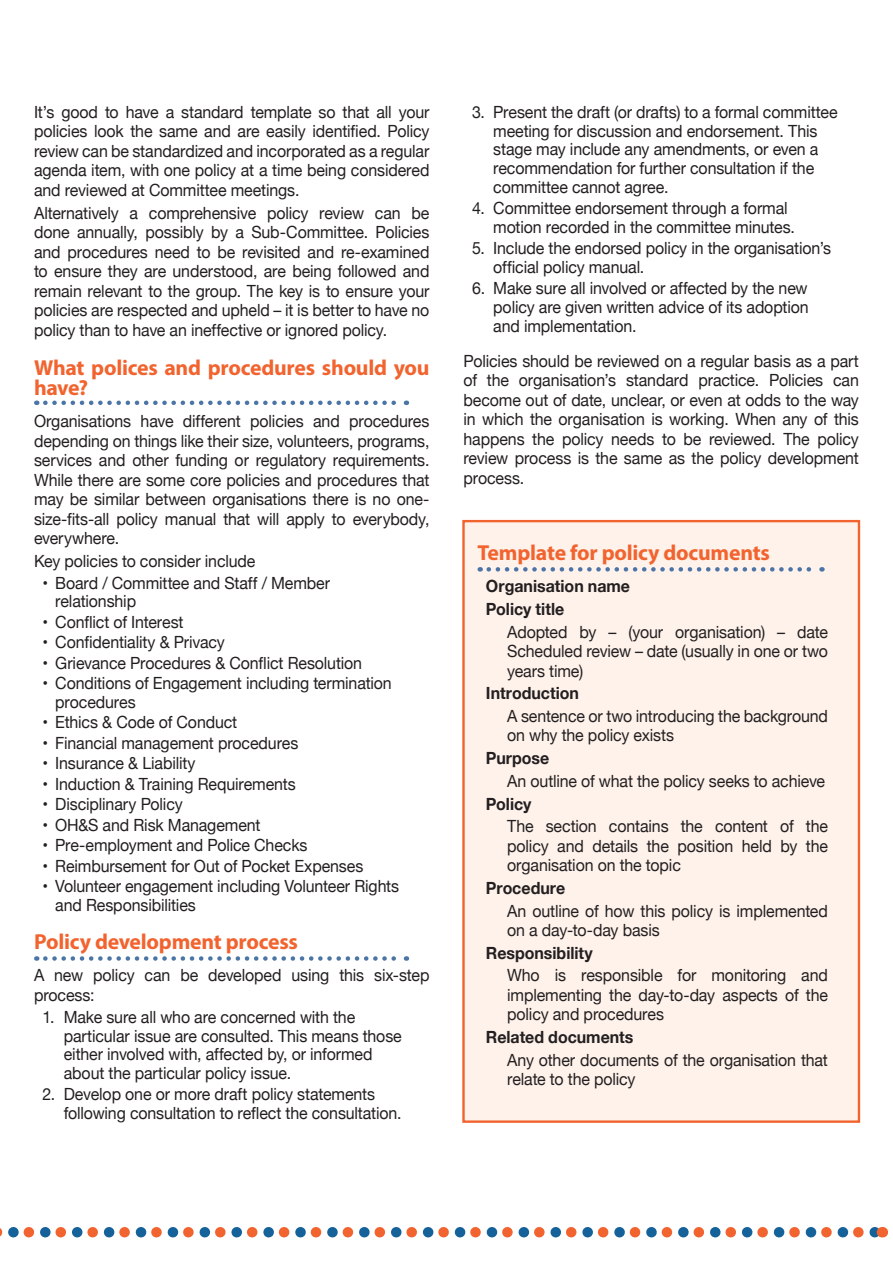
<style>
.page{position:relative;width:893px;height:1263px;background:#fff}
.page>*{position:absolute;margin:0;border:0;box-sizing:border-box;transform-origin:0 0}
.subheader{font:700 21.75px "Myriad Pro";letter-spacing:-.01em;color:#f2642f}
.Subheader_2_lines{font:700 21.75px/19.5px "Myriad Pro";letter-spacing:-.01em;color:#f2642f}
.text{font:16.8px/19.5px "Helvetica Neue";letter-spacing:-.01em;color:#231f20;scale:.95 1}
.text-2{font:700 16.8px "Helvetica Neue";color:#231f20;scale:.95 1}
</style>
<div class="page">
<svg style="left:0;top:1227px;width:883px;height:10px"></svg>
<svg style="left:45px;top:401px;width:362px;height:4px"></svg>
<svg style="left:45px;top:956px;width:362px;height:5px"></svg>
<div style="left:463px;top:521px;width:396px;height:601px;background:#fef2eb"></div>
<svg style="left:489px;top:567px;width:333px;height:5px"></svg>
<div style="left:462px;top:520px;width:398px;height:603px;border:2px solid #f2642f"></div>
<p class="text" style="left:34px;top:103px;width:418px;text-align:justify">It’s good to have a standard template so that all your policies look the same and are easily identified. Policy review can be standardized and incorporated as a regular agenda item, with one policy at a time being considered and reviewed at Committee meetings.</p>
<p class="text" style="left:34px;top:204px;width:418px;text-align:justify">Alternatively a comprehensive policy review can be done annually, possibly by a Sub-Committee. Policies and procedures need to be revisited and re-examined to ensure they are understood, are being followed and remain relevant to the group. The key is to ensure your policies are respected and upheld – it is better to have no policy than to have an ineffective or ignored policy.</p>
<p class="Subheader_2_lines" style="left:34px;top:357px;width:397px">What polices and procedures should you have?</p>
<p class="text" style="left:34px;top:412px;width:418px;text-align:justify">Organisations have different policies and procedures depending on things like their size, volunteers, programs, services and other funding or regulatory requirements.<br>While there are some core policies and procedures that may be similar between organisations there is no one&shy;size-fits-all policy manual that will apply to everybody, everywhere.</p>
<p class="text" style="left:34px;top:552px;width:235px">Key policies to consider include</p>
<p class="text" style="left:55px;top:574px;width:291px;line-height:18.8px;text-indent:-13px">• Board / Committee and Staff / Member relationship</p>
<p class="text" style="left:43px;top:613px;width:150px">• Conflict of Interest</p>
<p class="text" style="left:43px;top:634px;width:193px">• Confidentiality &amp; Privacy</p>
<p class="text" style="left:43px;top:654px;width:338px">• Grievance Procedures &amp; Conflict Resolution</p>
<p class="text" style="left:55px;top:675px;width:356px;line-height:18.8px;text-indent:-13px">• Conditions of Engagement including termination procedures</p>
<p class="text" style="left:43px;top:714px;width:207px">• Ethics &amp; Code of Conduct</p>
<p class="text" style="left:43px;top:734px;width:271px">• Financial management procedures</p>
<p class="text" style="left:43px;top:755px;width:163px">• Insurance &amp; Liability</p>
<p class="text" style="left:43px;top:775px;width:268px">• Induction &amp; Training Requirements</p>
<p class="text" style="left:43px;top:795px;width:149px">• Disciplinary Policy</p>
<p class="text" style="left:43px;top:816px;width:231px">• OH&amp;S and Risk Management</p>
<p class="text" style="left:43px;top:836px;width:280px">• Pre-employment and Police Checks</p>
<p class="text" style="left:43px;top:857px;width:339px">• Reimbursement for Out of Pocket Expenses</p>
<p class="text" style="left:55px;top:878px;width:363px;line-height:18.8px;text-indent:-13px">• Volunteer engagement including Volunteer Rights and Responsibilities</p>
<p class="subheader" style="left:34px;top:927px;width:266px">Policy development process</p>
<p class="text" style="left:34px;top:966px;width:418px">A new policy can be developed using this six-step process:</p>
<p class="text" style="left:64px;top:1008px;width:357px;line-height:18.8px;text-indent:-21px">1. Make sure all who are concerned with the particular issue are consulted. This means those either involved with, affected by, or informed about the particular policy issue.</p>
<p class="text" style="left:64px;top:1086px;width:357px;line-height:18.8px;text-indent:-21px">2. Develop one or more draft policy statements following consultation to reflect the consultation.</p>
<p class="text" style="left:493px;top:103px;width:364px;line-height:18.8px;text-indent:-21px">3. Present the draft (or drafts) to a formal committee meeting for discussion and endorsement. This stage may include any amendments, or even a recommendation for further consultation if the committee cannot agree.</p>
<p class="text" style="left:493px;top:200px;width:319px;line-height:18.8px;text-indent:-21px">4. Committee endorsement through a formal motion recorded in the committee minutes.</p>
<p class="text" style="left:493px;top:240px;width:357px;line-height:18.8px;text-indent:-21px">5. Include the endorsed policy in the organisation’s official policy manual.</p>
<p class="text" style="left:493px;top:280px;width:333px;line-height:18.8px;text-align:justify;text-indent:-21px">6. Make sure all involved or affected by the new policy are given written advice of its adoption and implementation.</p>
<p class="text" style="left:463px;top:352px;width:418px;text-align:justify">Policies should be reviewed on a regular basis as a part of the organisation’s standard practice. Policies can become out of date, unclear, or even at odds to the way in which the organisation is working. When any of this happens the policy needs to be reviewed. The policy review process is the same as the policy development process.</p>
<p class="subheader" style="left:477px;top:538px;width:294px">Template for policy documents</p>
<p class="text-2" style="left:486px;top:573px;width:153px">Organisation name</p>
<p class="text-2" style="left:486px;top:596px;width:84px">Policy title</p>
<p class="text" style="left:507px;top:623px;width:339px;text-align:justify">Adopted by – (your organisation) – date Scheduled review – date (usually in one or two years time)</p>
<p class="text-2" style="left:486px;top:680px;width:99px">Introduction</p>
<p class="text" style="left:507px;top:707px;width:339px">A sentence or two introducing the background on why the policy exists</p>
<p class="text-2" style="left:486px;top:745px;width:68px">Purpose</p>
<p class="text" style="left:507px;top:772px;width:336px">An outline of what the policy seeks to achieve</p>
<p class="text-2" style="left:486px;top:790px;width:49px">Policy</p>
<p class="text" style="left:507px;top:817px;width:339px;text-align:justify">The section contains the content of the policy and details the position held by the organisation on the topic</p>
<p class="text-2" style="left:486px;top:875px;width:85px">Procedure</p>
<p class="text" style="left:507px;top:902px;width:339px">An outline of how this policy is implemented on a day-to-day basis</p>
<p class="text-2" style="left:486px;top:939px;width:114px">Responsibility</p>
<p class="text" style="left:507px;top:967px;width:339px;text-align:justify">Who is responsible for monitoring and implementing the day-to-day aspects of the policy and procedures</p>
<p class="text-2" style="left:486px;top:1024px;width:157px">Related documents</p>
<p class="text" style="left:507px;top:1051px;width:339px">Any other documents of the organisation that relate to the policy</p>
</div>
